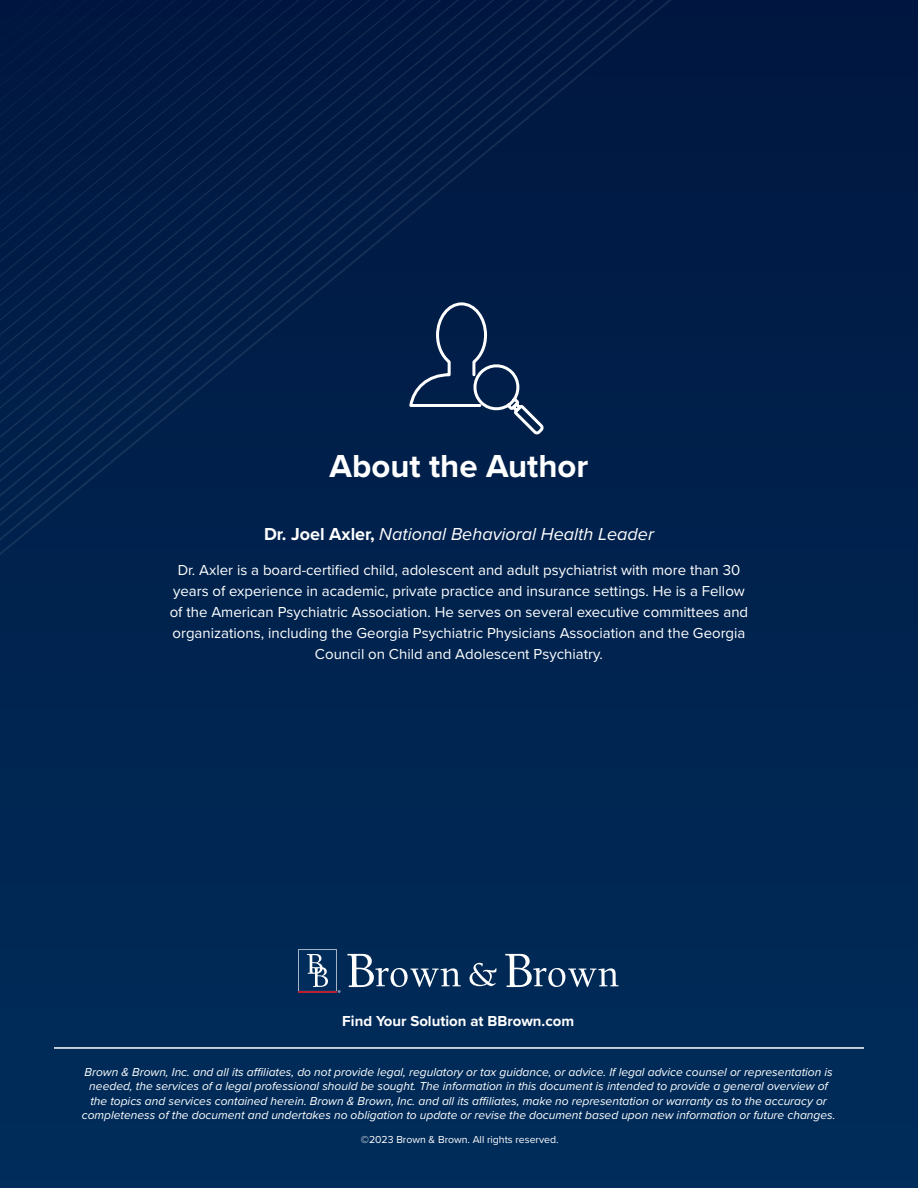
<style>
.page{position:relative;width:918px;height:1188px;background:#fff}
.page>*{position:absolute;margin:0;border:0;box-sizing:border-box;transform-origin:0 0}
.t1{font:700 33px "Proxima Nova";color:#fff}
.t2{font:italic 18px "Proxima Nova";color:#fff}
.t3{font:15px/21px "Proxima Nova";color:#fff;text-align:center}
.t4{font:700 15px "Proxima Nova";color:#fff}
.t5{font:italic 12px/14.4px "Proxima Nova";color:#fff;text-align:center}
.t6{font:10.5px "Proxima Nova";color:#fff}
.s1{font-weight:700;font-style:normal}
</style>
<div class="page">
<div style="left:0;top:0;width:918px;height:1188px;background:linear-gradient(to right,#002956,#00234f)"></div>
<div style="left:0;top:0;width:704px;height:563px;background:#001e49"></div>
<svg style="left:0;top:0;width:687px;height:559px;background:#001f49"></svg>
<svg style="left:0;top:0;width:669px;height:544px;background:#001e49"></svg>
<svg style="left:0;top:0;width:651px;height:530px;background:#001e49"></svg>
<svg style="left:0;top:0;width:633px;height:515px;background:#001e49"></svg>
<svg style="left:0;top:0;width:616px;height:500px;background:#001e48"></svg>
<svg style="left:0;top:0;width:598px;height:486px;background:#001e48"></svg>
<svg style="left:0;top:0;width:580px;height:471px;background:#001e48"></svg>
<svg style="left:0;top:0;width:563px;height:456px;background:#001e48"></svg>
<svg style="left:0;top:0;width:545px;height:442px;background:#011e47"></svg>
<svg style="left:0;top:0;width:527px;height:427px;background:#011d47"></svg>
<svg style="left:0;top:0;width:509px;height:412px;background:#011d47"></svg>
<svg style="left:0;top:0;width:492px;height:398px;background:#011d47"></svg>
<svg style="left:0;top:0;width:474px;height:383px;background:#011d47"></svg>
<svg style="left:0;top:0;width:456px;height:368px;background:#011d47"></svg>
<svg style="left:0;top:0;width:439px;height:354px;background:#021d47"></svg>
<svg style="left:0;top:0;width:421px;height:339px;background:#021d47"></svg>
<svg style="left:0;top:0;width:403px;height:324px;background:#021d47"></svg>
<svg style="left:0;top:0;width:385px;height:310px;background:#021d46"></svg>
<svg style="left:0;top:0;width:368px;height:295px;background:#021d46"></svg>
<svg style="left:0;top:0;width:350px;height:280px;background:#021d46"></svg>
<svg style="left:0;top:0;width:332px;height:266px;background:#021c46"></svg>
<svg style="left:0;top:0;width:314px;height:251px;background:#021c46"></svg>
<svg style="left:0;top:0;width:297px;height:236px;background:#021c45"></svg>
<svg style="left:0;top:0;width:279px;height:222px;background:#021b45"></svg>
<svg style="left:0;top:0;width:261px;height:207px;background:#021b44"></svg>
<svg style="left:0;top:0;width:244px;height:193px;background:#011a44"></svg>
<svg style="left:0;top:0;width:226px;height:178px;background:#011942"></svg>
<hr style="left:54px;top:1047px;width:810px;height:2px;background:#fff">
<svg style="left:470px;top:963px;width:26px;height:23px"></svg>
<svg style="left:347px;top:954px;width:114px;height:33px"></svg>
<svg style="left:505px;top:954px;width:114px;height:33px;background:#38587b"></svg>
<svg style="left:298px;top:949px;width:42px;height:44px;background:#305176"></svg>
<hr style="left:298px;top:992px;width:39px;height:1px;background:#bb2031">
<svg style="left:407px;top:301px;width:140px;height:135px;background:#142f57"></svg>
<h1 class="t1" style="left:330px;top:441px;width:260px">About the Author</h1>
<h2 class="t2" style="left:264px;top:521px;width:391px"><span class="s1">Dr. Joel Axler,</span> National Behavioral Health Leader</h2>
<p class="t3" style="left:170px;top:559px;width:580px">Dr. Axler is a board-certified child, adolescent and adult psychiatrist with more than 30 years of experience in academic, private practice and insurance settings. He is a Fellow of the American Psychiatric Association. He serves on several executive committees and organizations, including the Georgia Psychiatric Physicians Association and the Georgia Council on Child and Adolescent Psychiatry.</p>
<p class="t4" style="left:342px;top:1010px;width:233px">Find Your Solution at BBrown.com</p>
<p class="t5" style="left:82px;top:1064px;width:755px">Brown &amp; Brown, Inc. and all its affiliates, do not provide legal, regulatory or tax guidance, or advice. If legal advice counsel or representation is needed, the services of a legal professional should be sought. The information in this document is intended to provide a general overview of the topics and services contained herein. Brown &amp; Brown, Inc. and all its affiliates, make no representation or warranty as to the accuracy or completeness of the document and undertakes no obligation to update or revise the document based upon new information or future changes.</p>
<p class="t6" style="left:361px;top:1131px;width:199px">©2023 Brown &amp; Brown. All rights reserved.</p>
</div>
